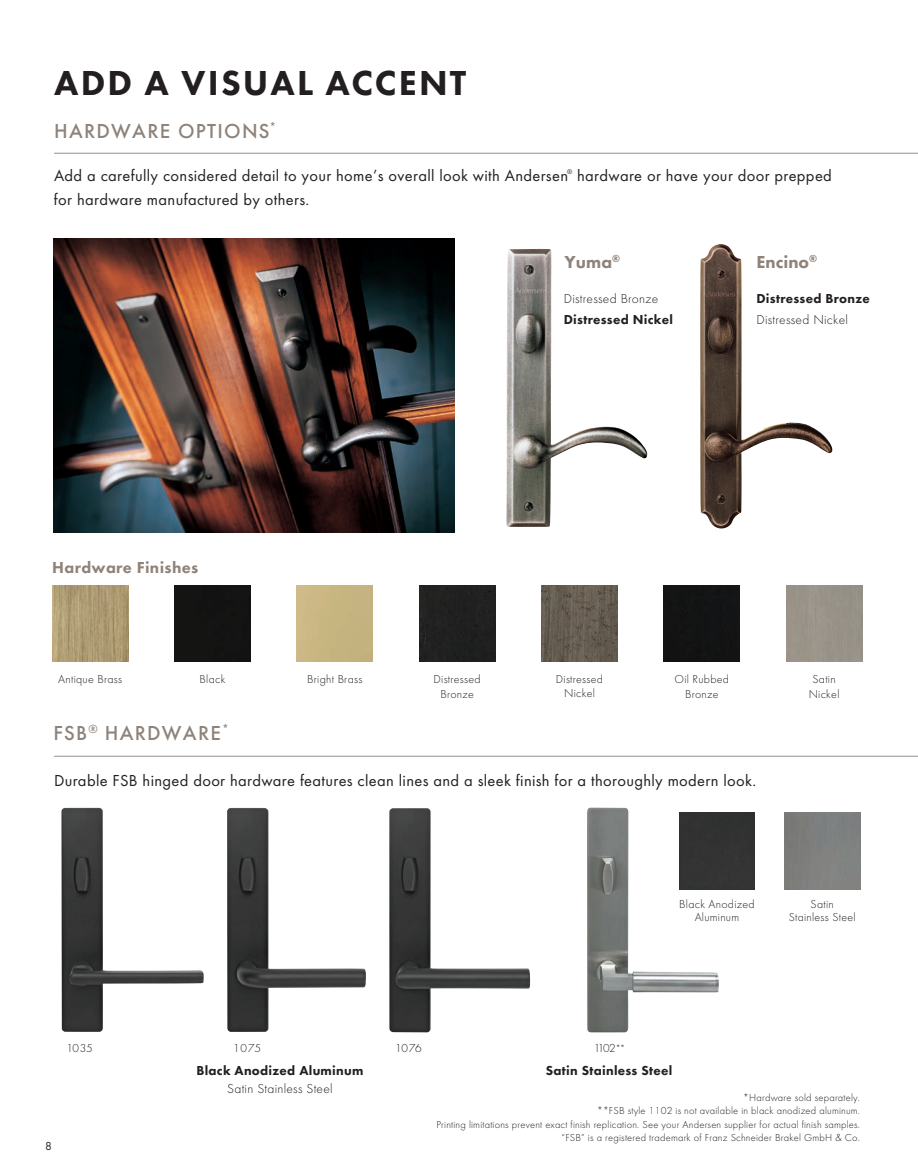
<style>
.page{position:relative;width:918px;height:1175px;background:#fff}
.page>*{position:absolute;margin:0;border:0;box-sizing:border-box;transform-origin:0 0}
.t1{font:800 36px "Futura PT";letter-spacing:.06em;color:#231f20}
.t2{font:500 21px "Futura PT";letter-spacing:.06em;color:#8e837a}
.t3{font:800 18px "Futura PT";color:#8e837a}
.t4{font:16.5px "Futura PT";letter-spacing:.02em;color:#231f20}
.t5{font:800 16.5px "Futura PT";letter-spacing:.02em;color:#8e837a}
.t6{font:800 13.5px "Futura PT";letter-spacing:.02em;color:#231f20}
.t7{font:300 13.5px "Futura PT";letter-spacing:.02em;color:#231f20}
.t8{font:300 12px/13.5px "Futura PT";letter-spacing:.02em;color:#231f20;text-align:center}
.t9{font:12px "Futura PT";color:#231f20}
.t10{font:300 10.5px "Futura PT";letter-spacing:.02em;color:#231f20}
.t11{font:7.05px "Futura PT";color:#231f20}
.s1{font-size:9px}
</style>
<div class="page">
<hr style="left:54px;top:756px;width:864px;height:1px;background:#919295">
<hr style="left:54px;top:153px;width:864px;height:1px;background:#919295">
<img style="left:700px;top:244px;width:133px;height:285px">
<img style="left:506px;top:249px;width:142px;height:278px">
<img style="left:61px;top:807px;width:143px;height:224px">
<img style="left:227px;top:807px;width:139px;height:225px">
<img style="left:389px;top:808px;width:142px;height:224px">
<img style="left:587px;top:807px;width:132px;height:225px">
<div style="left:679px;top:813px;width:76px;height:76px;background:#323232"></div>
<img style="left:542px;top:585px;width:75px;height:77px">
<img style="left:52px;top:585px;width:76px;height:77px">
<div style="left:175px;top:585px;width:75px;height:77px;background:#141413"></div>
<div style="left:419px;top:585px;width:76px;height:77px;background:#20211f"></div>
<div style="left:664px;top:585px;width:76px;height:77px;background:#131414"></div>
<img style="left:53px;top:238px;width:401px;height:294px">
<p class="t1" style="left:54px;top:60px;width:414px">ADD A VISUAL ACCENT</p>
<p class="t2" style="left:54px;top:118px;width:224px">HARDWARE OPTIONS<sup>*</sup></p>
<p class="t4" style="left:54px;top:166px;width:516px">Add a carefully considered detail to your home’s overall look with Andersen</p>
<p class="t11" style="left:567px;top:168px;width:7px">®</p>
<p class="t4" style="left:577px;top:166px;width:256px">hardware or have your door prepped</p>
<p class="t4" style="left:54px;top:190px;width:257px">for hardware manufactured by others.</p>
<p class="t5" style="left:52px;top:557px;width:148px">Hardware Finishes</p>
<p class="t3" style="left:565px;top:250px;width:57px">Yuma<sup>®</sup></p>
<p class="t7" style="left:564px;top:291px;width:96px">Distressed Bronze</p>
<p class="t6" style="left:564px;top:311px;width:111px">Distressed Nickel</p>
<p class="t3" style="left:756px;top:250px;width:62px">Encino<sup>®</sup></p>
<p class="t6" style="left:756px;top:290px;width:115px">Distressed Bronze</p>
<p class="t7" style="left:756px;top:312px;width:93px">Distressed Nickel</p>
<p class="t8" style="left:58px;top:672px;width:65px">Antique Brass</p>
<p class="t8" style="left:200px;top:672px;width:27px">Black</p>
<p class="t8" style="left:307px;top:672px;width:57px">Bright Brass</p>
<p class="t8" style="left:434px;top:671px;width:49px;line-height:15px">Distressed<br>Bronze</p>
<p class="t8" style="left:675px;top:671px;width:56px;line-height:15px">Oil Rubbed<br>Bronze</p>
<p class="t8" style="left:809px;top:671px;width:32px;line-height:15px">Satin<br>Nickel</p>
<p class="t8" style="left:556px;top:672px;width:49px">Distressed<br>Nickel</p>
<p class="t2" style="left:53px;top:720px;width:177px">FSB<sup>®</sup> HARDWARE<sup>*</sup></p>
<p class="t4" style="left:54px;top:771px;width:704px">Durable FSB hinged door hardware features clean lines and a sleek finish for a thoroughly modern look.</p>
<p class="t8" style="left:679px;top:897px;width:77px">Black Anodized<br>Aluminum</p>
<p class="t8" style="left:789px;top:897px;width:68px">Satin<br>Stainless Steel</p>
<p class="t9" style="left:45px;top:1138px;width:8px">8</p>
<p class="t8" style="left:67px;top:1041px;width:27px">1035</p>
<p class="t8" style="left:233px;top:1041px;width:29px">1075</p>
<p class="t8" style="left:395px;top:1041px;width:28px">1076</p>
<p class="t8" style="left:594px;top:1041px;width:33px">1102<span class="s1">**</span></p>
<p class="t6" style="left:196px;top:1061px;width:169px">Black Anodized Aluminum</p>
<p class="t7" style="left:227px;top:1080px;width:107px">Satin Stainless Steel</p>
<p class="t6" style="left:546px;top:1061px;width:128px">Satin Stainless Steel</p>
<p class="t10" style="left:743px;top:1091px;width:118px">*Hardware sold separately.</p>
<p class="t10" style="left:597px;top:1104px;width:265px">**FSB style 1102 is not available in black anodized aluminum.</p>
<p class="t10" style="left:436px;top:1118px;width:425px">Printing limitations prevent exact finish replication. See your Andersen supplier for actual finish samples.</p>
<p class="t10" style="left:562px;top:1131px;width:300px">“FSB” is a registered trademark of Franz Schneider Brakel GmbH &amp; Co.</p>
</div>
